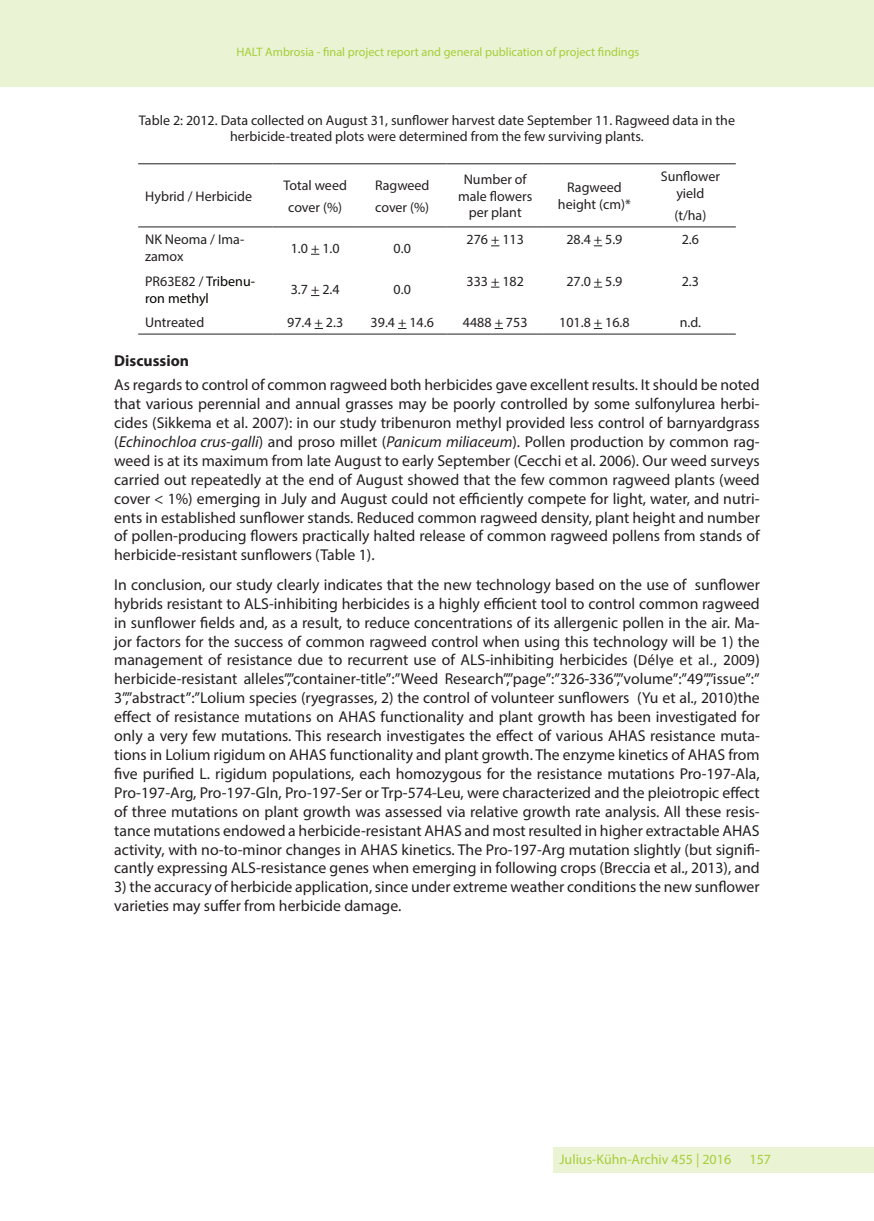
<style>
.page{position:relative;width:874px;height:1221px;background:#fff}
.page>*{position:absolute;margin:0;border:0;box-sizing:border-box;transform-origin:0 0}
.t1{font:15.75px/18.9px "Myriad Pro";color:#231f20}
.t2{font:14px/16.8px "Myriad Pro";color:#231f20;text-align:center}
.t3{font:14px "Myriad Pro";color:#a6ce39}
.t4{font:14px/16.8px "Myriad Pro";color:#040503}
.t5{font:12.25px "Myriad Pro";color:#a6ce39}
.s1{color:#231f20}
.s2{font-weight:700}
.s3{font-style:italic}
.s4{font-family:"Calibri"}
</style>
<div class="page">
<div style="left:0;top:0;width:14px;height:87px;background:#eaf3d4"></div>
<div style="left:15px;top:0;width:858px;height:87px;background:#eaf3d4"></div>
<div style="left:553px;top:1147px;width:320px;height:25px;background:#eaf3d4"></div>
<hr style="left:138px;top:163px;width:134px;height:1px;background:#231f20">
<hr style="left:272px;top:163px;width:86px;height:1px;background:#231f20">
<hr style="left:358px;top:163px;width:88px;height:1px;background:#231f20">
<hr style="left:446px;top:163px;width:97px;height:1px;background:#231f20">
<hr style="left:543px;top:163px;width:101px;height:1px;background:#231f20">
<hr style="left:644px;top:163px;width:91px;height:1px;background:#231f20">
<hr style="left:138px;top:226px;width:134px;height:1px;background:#231f20">
<hr style="left:272px;top:226px;width:86px;height:1px;background:#231f20">
<hr style="left:358px;top:226px;width:88px;height:1px;background:#231f20">
<hr style="left:446px;top:226px;width:97px;height:1px;background:#231f20">
<hr style="left:543px;top:226px;width:101px;height:1px;background:#231f20">
<hr style="left:644px;top:226px;width:91px;height:1px;background:#231f20">
<hr style="left:138px;top:333px;width:134px;height:1px;background:#231f20">
<hr style="left:272px;top:333px;width:86px;height:1px;background:#231f20">
<hr style="left:358px;top:333px;width:88px;height:1px;background:#231f20">
<hr style="left:446px;top:333px;width:97px;height:1px;background:#231f20">
<hr style="left:543px;top:333px;width:101px;height:1px;background:#231f20">
<hr style="left:644px;top:333px;width:91px;height:1px;background:#231f20">
<p class="t5" style="left:236px;top:44px;width:404px">HALT Ambrosia - final project report and general publication of project findings</p>
<p class="t2" style="left:139px;top:111px;width:597px">Table 2: 2012. Data collected on August 31, sunflower harvest date September 11. Ragweed data in the herbicide-treated plots were determined from the few surviving plants.</p>
<p class="t2" style="left:145px;top:187px;width:108px">Hybrid / Herbicide</p>
<p class="t2" style="left:283px;top:174px;width:65px;line-height:21.7px">Total weed cover (%)</p>
<p class="t2" style="left:375px;top:174px;width:56px;line-height:21.7px;text-align:left">Ragweed cover (%)</p>
<p class="t2" style="left:458px;top:170px;width:75px">Number of male flowers per plant</p>
<p class="t2" style="left:557px;top:179px;width:74px">Ragweed height (cm)*</p>
<p class="t2" style="left:660px;top:168px;width:61px">Sunflower yield</p>
<p class="t2" style="left:674px;top:206px;width:33px">(t/ha)</p>
<p class="t2" style="left:145px;top:231px;width:101px;text-align:left">NK Neoma / Ima&shy;zamox</p>
<p class="t2" style="left:290px;top:239px;width:50px">1.0 + 1.0</p>
<p class="t2" style="left:393px;top:239px;width:19px">0.0</p>
<p class="t4" style="left:145px;top:272px;width:111px"><span class="s1">PR63E82 /</span> Tribenu&shy;ron methyl</p>
<p class="t2" style="left:290px;top:281px;width:50px">3.7 + 2.4</p>
<p class="t2" style="left:393px;top:281px;width:19px">0.0</p>
<p class="t2" style="left:466px;top:231px;width:59px">276 + 113</p>
<p class="t2" style="left:566px;top:231px;width:57px">28.4 + 5.9</p>
<p class="t2" style="left:681px;top:231px;width:19px">2.6</p>
<p class="t2" style="left:466px;top:272px;width:59px">333 + 182</p>
<p class="t2" style="left:566px;top:272px;width:57px">27.0 + 5.9</p>
<p class="t2" style="left:681px;top:272px;width:19px">2.3</p>
<p class="t2" style="left:145px;top:314px;width:61px">Untreated</p>
<p class="t2" style="left:287px;top:314px;width:57px">97.4 + 2.3</p>
<p class="t2" style="left:370px;top:314px;width:65px">39.4 + 14.6</p>
<p class="t2" style="left:462px;top:314px;width:66px">4488 + 753</p>
<p class="t2" style="left:559px;top:314px;width:72px">101.8 + 16.8</p>
<p class="t2" style="left:679px;top:314px;width:23px">n.d.</p>
<p class="t1" style="left:114px;top:349px;width:646px;line-height:24px"><span class="s2">Discussion<br></span>As regards to control of common ragweed both herbicides gave excellent results. It should be noted</p>
<p class="t1" style="left:114px;top:394px;width:646px;text-align:justify">that various perennial and annual grasses may be poorly controlled by some sulfonylurea herbi&shy;cides (Sikkema et al. 2007): in our study tribenuron methyl provided less control of barnyardgrass (<span class="s3">Echinochloa crus-galli</span>) and proso millet (<span class="s3">Panicum miliaceum</span>). Pollen production by common rag&shy;weed is at its maximum from late August to early September (Cecchi et al. 2006). Our weed surveys carried out repeatedly at the end of August showed that the few common ragweed plants (weed cover &lt; 1%) emerging in July and August could not efficiently compete for light, water, and nutri&shy;ents in established sunflower stands. Reduced common ragweed density, plant height and number of pollen-producing flowers practically halted release of common ragweed pollens from stands of herbicide-resistant sunflowers (Table 1).</p>
<p class="t1" style="left:114px;top:575px;width:646px;text-align:justify">In conclusion, our study clearly indicates that the new technology based on the use of sunflower hybrids resistant to ALS-inhibiting herbicides is a highly efficient tool to control common ragweed in sunflower fields and, as a result, to reduce concentrations of its allergenic pollen in the air. Ma&shy;jor factors for the success of common ragweed control when using this technology will be 1) the management of resistance due to recurrent use of ALS-inhibiting herbicides <span class="s4">(Délye et al., 2009) </span>herbicide-resistant alleles”,”container-title”:”Weed Research”,”page”:”326-336”,”volume”:”49”,”issue”:” 3”,”abstract”:”Lolium species (ryegrasses, 2) the control of volunteer sunflowers (Yu et al., 2010)the effect of resistance mutations on AHAS functionality and plant growth has been investigated for only a very few mutations. This research investigates the effect of various AHAS resistance muta&shy;tions in Lolium rigidum on AHAS functionality and plant growth. The enzyme kinetics of AHAS from five purified L. rigidum populations, each homozygous for the resistance mutations Pro-197-Ala, Pro-197-Arg, Pro-197-Gln, Pro-197-Ser or Trp-574-Leu, were characterized and the pleiotropic effect of three mutations on plant growth was assessed via relative growth rate analysis. All these resis&shy;tance mutations endowed a herbicide-resistant AHAS and most resulted in higher extractable AHAS activity, with no-to-minor changes in AHAS kinetics. The Pro-197-Arg mutation slightly (but signifi&shy;cantly expressing ALS-resistance genes when emerging in following crops (Breccia et al., 2013), and</p>
<p class="t1" style="left:114px;top:877px;width:646px">3) the accuracy of herbicide application, since under extreme weather conditions the new sunflower varieties may suffer from herbicide damage.</p>
<p class="t3" style="left:559px;top:1151px;width:173px">Julius-Kühn-Archiv 455 | 2016</p>
<p class="t3" style="left:749px;top:1150px;width:23px">157</p>
</div>
